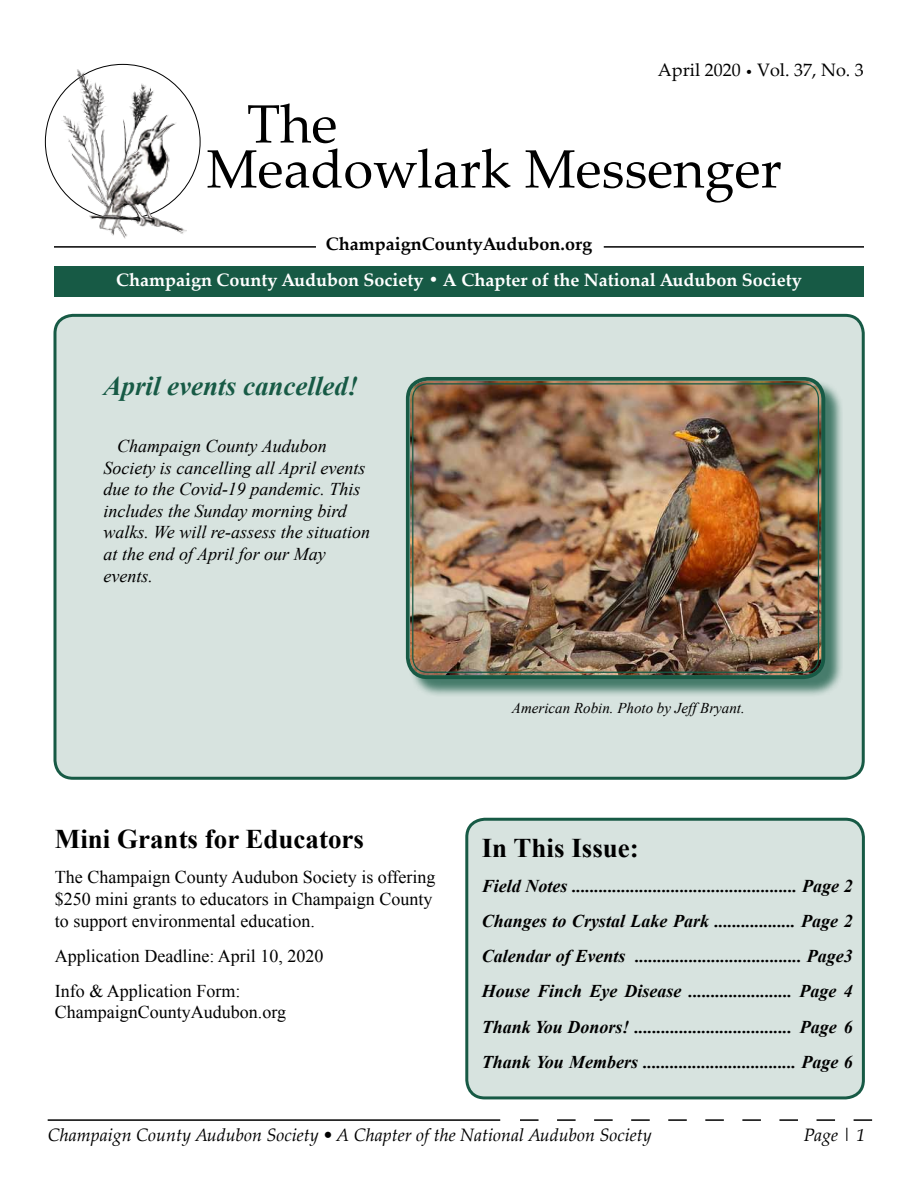
<style>
.page{position:relative;width:918px;height:1188px;background:#fff}
.page>*{position:absolute;margin:0;border:0;box-sizing:border-box;transform-origin:0 0}
.t1{font:54px/45px "Palatino Linotype";color:#000}
.t2{font:700 27px "Times New Roman";color:#000}
.t3{font:italic 700 27px "Times New Roman";color:#175a45}
.t4{font:italic 700 18px/35.1px "Times New Roman";color:#000;text-align:justify}
.t5{font:18px/21.6px "Times New Roman";color:#000}
.t6{font:italic 18px/21.6px "Times New Roman";color:#000}
.t7{font:italic 18px "Palatino Linotype";color:#000}
.t8{font:700 18px "Palatino Linotype";color:#fff}
.t9{font:700 18px "Palatino Linotype";color:#000}
.t10{font:18px "Palatino Linotype";color:#000}
.t11{font:italic 15px "Times New Roman";color:#000}
.s1{font-size:12px}
</style>
<div class="page">
<div style="left:55px;top:315px;width:808px;height:463px;background:#d7e3df;border-radius:18px"></div>
<div style="left:53px;top:314px;width:812px;height:466px;border:3px solid #175a45;border-radius:18px"></div>
<div style="left:467px;top:819px;width:396px;height:279px;background:#d7e3df;border-radius:18px"></div>
<div style="left:465px;top:818px;width:400px;height:281px;border:3px solid #175a45;border-radius:18px"></div>
<img style="left:59px;top:66px;width:130px;height:173px">
<hr style="left:54px;top:246px;width:262px;height:2px;background:#000">
<hr style="left:604px;top:246px;width:260px;height:2px;background:#000">
<div style="left:54px;top:266px;width:810px;height:31px;background:#175a45"></div>
<svg style="left:520px;top:1119px;width:352px;height:2px"></svg>
<hr style="left:48px;top:1119px;width:452px;height:2px;background:#000">
<div style="left:408px;top:379px;width:436px;height:319px;background:#175a45;opacity:.75"></div>
<img style="left:410px;top:381px;width:412px;height:294px">
<div style="left:406px;top:377px;width:419px;height:302px;border:4px solid #175a45;border-radius:20px"></div>
<div style="left:412px;top:383px;width:407px;height:290px;border:1px solid #175a45;border-radius:15px"></div>
<p class="t10" style="left:658px;top:57px;width:208px">April 2020 <span class="s1">•</span> Vol. 37, No. 3</p>
<h1 class="t1" style="left:207px;top:99px;width:577px;text-indent:40px">The<br>Meadowlark Messenger</h1>
<p class="t9" style="left:326px;top:231px;width:268px">ChampaignCountyAudubon.org</p>
<p class="t8" style="left:116px;top:267px;width:687px">Champaign County Audubon Society • A Chapter of the National Audubon Society</p>
<h2 class="t3" style="left:104px;top:367px;width:256px">April events cancelled!</h2>
<p class="t6" style="left:104px;top:435px;width:268px;text-indent:14px">Champaign County Audubon<br>Society is cancelling all April events due to the Covid-19 pandemic. This includes the Sunday morning bird walks. We will re-assess the situation at the end of April for our May events.</p>
<h2 class="t2" style="left:55px;top:821px;width:311px">Mini Grants for Educators</h2>
<p class="t5" style="left:55px;top:866px;width:382px">The Champaign County Audubon Society is offering $250 mini grants to educators in Champaign County to support environmental education.</p>
<p class="t5" style="left:55px;top:938px;width:270px;line-height:35.1px">Application Deadline: April 10, 2020<br>Info &amp; Application Form:</p>
<p class="t5" style="left:55px;top:1001px;width:233px">ChampaignCountyAudubon.org</p>
<p class="t11" style="left:512px;top:698px;width:234px">American Robin. Photo by Jeff Bryant.</p>
<h2 class="t2" style="left:482px;top:829px;width:159px">In This Issue:</h2>
<p class="t4" style="left:482px;top:868px;width:373px">Field Notes .................................................. Page 2<br>Changes to Crystal Lake Park .................. Page 2<br>Calendar of Events ..................................... Page3<br>House Finch Eye Disease ....................... Page 4<br>Thank You Donors! ................................... Page 6<br>Thank You Members .................................. Page 6</p>
<p class="t7" style="left:48px;top:1122px;width:606px">Champaign County Audubon Society • A Chapter of the National Audubon Society</p>
<p class="t7" style="left:804px;top:1122px;width:63px">Page | 1</p>
</div>
